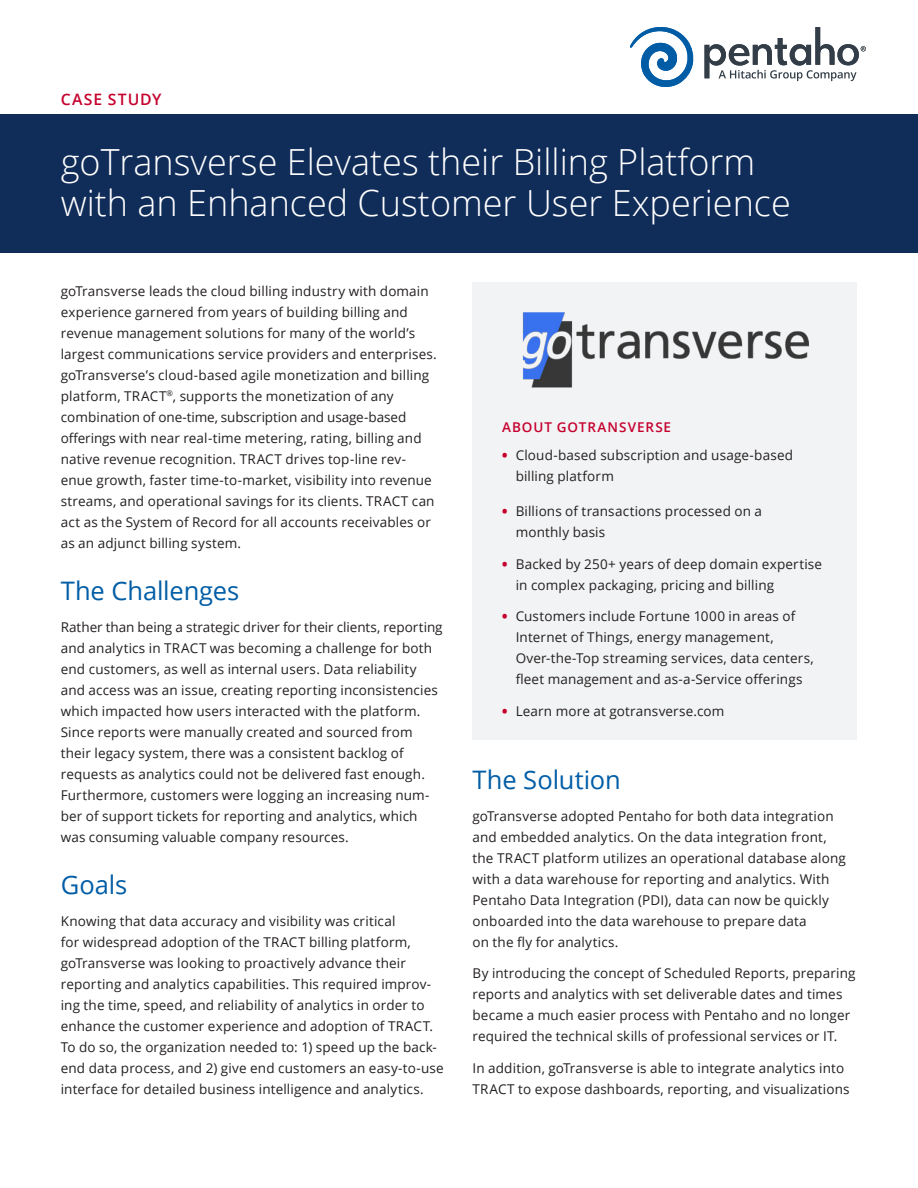
<style>
.page{position:relative;width:918px;height:1188px;background:#fff}
.page>*{position:absolute;margin:0;border:0;box-sizing:border-box;transform-origin:0 0}
.title{font:300 36px/40.5px "Open Sans";color:#fff}
.header{font:25.5px "Open Sans";letter-spacing:-.005em;color:#005da6}
.t1{font:600 15.75px "Open Sans";letter-spacing:.065em;color:#c5002e}
.body_text{font:13.5px/21px "Open Sans";letter-spacing:.01em;color:#231f20}
.header-2{font:13.5px/21px "Open Sans";letter-spacing:.01em;color:#231f20}
.subhead{font:600 13.5px "Open Sans";letter-spacing:.07em;color:#c5002e}
.s1{font-weight:800;color:#c5002e}
</style>
<div class="page">
<div style="left:0;top:114px;width:918px;height:139px;background:#102c59"></div>
<svg style="left:705px;top:27px;width:161px;height:54px"></svg>
<svg style="left:630px;top:27px;width:64px;height:60px"></svg>
<div style="left:472px;top:282px;width:385px;height:458px;background:#f2f3f4"></div>
<img style="left:522px;top:312px;width:287px;height:76px">
<p class="t1" style="left:61px;top:88px;width:102px">CASE STUDY</p>
<p class="title" style="left:61px;top:141px;width:732px">goTransverse Elevates their Billing Platform with an Enhanced Customer User Experience</p>
<p class="header-2" style="left:61px;top:280px;width:378px">goTransverse leads the cloud billing industry with domain experience garnered from years of building billing and revenue management solutions for many of the world’s largest communications service providers and enterprises. goTransverse’s cloud-based agile monetization and billing platform, TRACT<sup>®</sup>, supports the monetization of any combination of one-time, subscription and usage-based offerings with near real-time metering, rating, billing and native revenue recognition. TRACT drives top-line rev&shy;enue growth, faster time-to-market, visibility into revenue streams, and operational savings for its clients. TRACT can act as the System of Record for all accounts receivables or as an adjunct billing system.</p>
<p class="header" style="left:61px;top:573px;width:180px">The Challenges</p>
<p class="body_text" style="left:61px;top:616px;width:383px">Rather than being a strategic driver for their clients, reporting and analytics in TRACT was becoming a challenge for both end customers, as well as internal users. Data reliability and access was an issue, creating reporting inconsistencies which impacted how users interacted with the platform.<br>Since reports were manually created and sourced from their legacy system, there was a consistent backlog of requests as analytics could not be delivered fast enough.<br>Furthermore, customers were logging an increasing num&shy;ber of support tickets for reporting and analytics, which was consuming valuable company resources.</p>
<p class="header" style="left:61px;top:867px;width:68px">Goals</p>
<p class="body_text" style="left:61px;top:910px;width:385px">Knowing that data accuracy and visibility was critical<br>for widespread adoption of the TRACT billing platform, goTransverse was looking to proactively advance their reporting and analytics capabilities. This required improv&shy;ing the time, speed, and reliability of analytics in order to enhance the customer experience and adoption of TRACT.<br>To do so, the organization needed to: 1) speed up the back&shy;end data process, and 2) give end customers an easy-to-use interface for detailed business intelligence and analytics.</p>
<p class="subhead" style="left:502px;top:418px;width:170px">ABOUT GOTRANSVERSE</p>
<p class="header-2" style="left:516px;top:444px;width:279px;text-indent:-14px"><span class="s1">•</span> Cloud-based subscription and usage-based billing platform</p>
<p class="header-2" style="left:516px;top:500px;width:248px;text-indent:-14px"><span class="s1">•</span> Billions of transactions processed on a monthly basis</p>
<p class="header-2" style="left:516px;top:553px;width:308px;text-indent:-14px"><span class="s1">•</span> Backed by 250+ years of deep domain expertise in complex packaging, pricing and billing</p>
<p class="header-2" style="left:516px;top:605px;width:300px;text-indent:-14px"><span class="s1">•</span> Customers include Fortune 1000 in areas of Internet of Things, energy management, Over-the-Top streaming services, data centers, fleet management and as-a-Service offerings</p>
<p class="header-2" style="left:502px;top:700px;width:224px"><span class="s1">•</span> Learn more at gotransverse.com</p>
<p class="header" style="left:472px;top:762px;width:150px">The Solution</p>
<p class="body_text" style="left:472px;top:805px;width:375px">goTransverse adopted Pentaho for both data integration and embedded analytics. On the data integration front, the TRACT platform utilizes an operational database along with a data warehouse for reporting and analytics. With Pentaho Data Integration (PDI), data can now be quickly onboarded into the data warehouse to prepare data<br>on the fly for analytics.</p>
<p class="body_text" style="left:472px;top:962px;width:384px">By introducing the concept of Scheduled Reports, preparing reports and analytics with set deliverable dates and times became a much easier process with Pentaho and no longer required the technical skills of professional services or IT.</p>
<p class="body_text" style="left:472px;top:1057px;width:379px">In addition, goTransverse is able to integrate analytics into<br>TRACT to expose dashboards, reporting, and visualizations</p>
</div>
